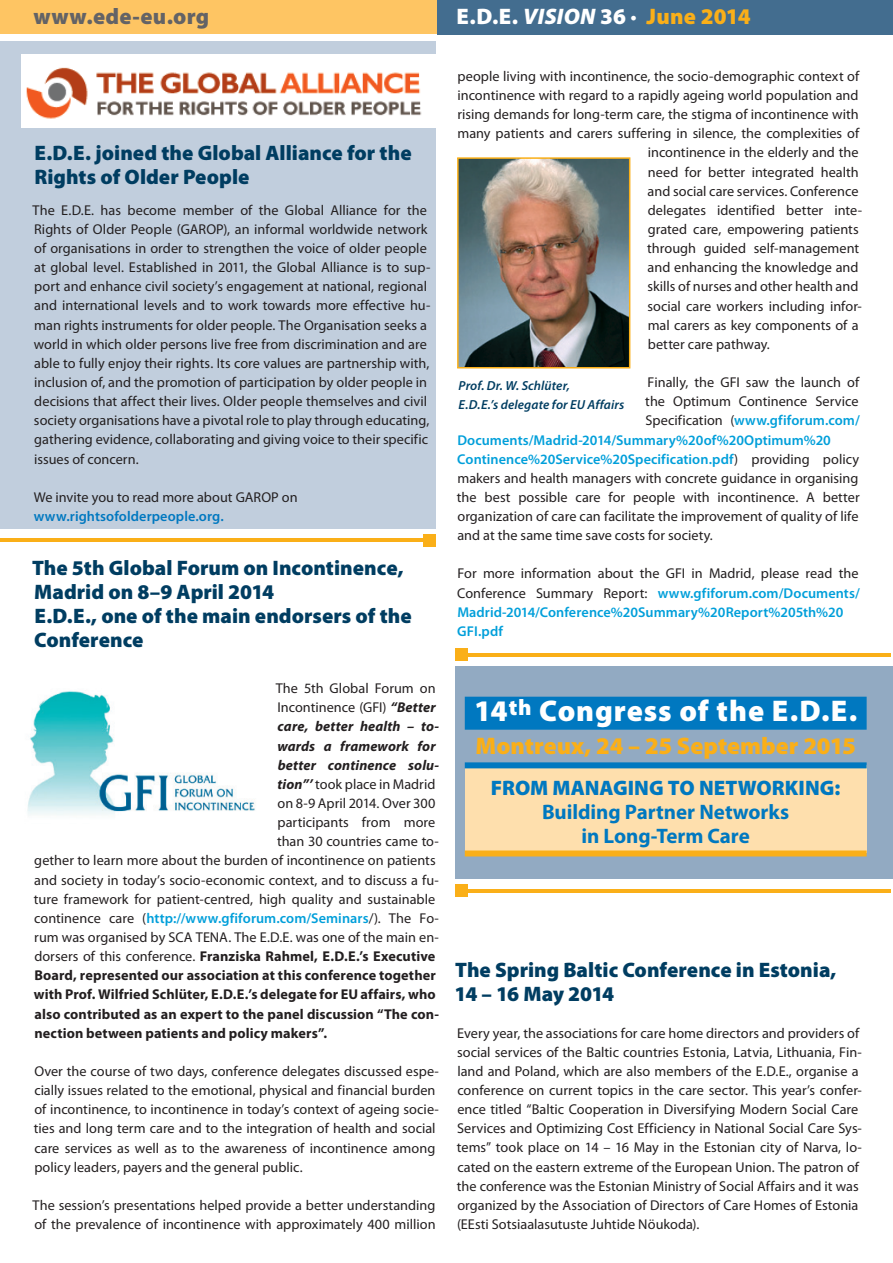
<style>
.page{position:relative;width:893px;height:1263px;background:#fff}
.page>*{position:absolute;margin:0;border:0;box-sizing:border-box;transform-origin:0 0}
.t1{font:900 30px "Myriad Pro";letter-spacing:.03em;color:#fff}
.t2{font:900 24px "Myriad Pro";color:#faaf18}
.t3{font:900 22.5px "Myriad Pro";color:#fff}
.t4{font:900 22.5px "Myriad Pro";letter-spacing:.015em;color:#636366}
.t5{font:900 21px/24px "Myriad Pro";color:#003d61}
.t6{font:700 21px/24px "Myriad Pro";letter-spacing:-.005em;color:#0078c0;text-align:center}
.t7{font:900 21px "Myriad Pro";color:#0078c0}
.t8{font:14.25px/19.2px "Myriad Pro";color:#231f20}
.t9{font:600 14.25px/19.2px "Myriad Pro";letter-spacing:.005em;color:#009fda}
.t10{font:700 14.25px "Myriad Pro";letter-spacing:.005em;color:#231f20}
.t11{font:italic 700 14.25px "Myriad Pro";letter-spacing:.01em;color:#231f20}
.t12{font:600 14.25px "Myriad Pro";letter-spacing:.005em;color:#0078c0}
.t13{font:italic 600 13.2px/19.2px "Myriad Pro";letter-spacing:.01em;color:#003d61}
.s1{font-style:italic}
.s2{font-weight:400}
.s3{color:#faaf18}
.s4{font-weight:700;font-style:italic}
.s5{font-weight:400;color:#231f20}
</style>
<div class="page">
<div style="left:0;top:41px;width:436px;height:487px;background:#c1cedd"></div>
<div style="left:455px;top:666px;width:438px;height:213px;background:#92aac2"></div>
<div style="left:0;top:0;width:893px;height:34px;background:#fec563"></div>
<div style="left:438px;top:0;width:455px;height:34px;background:#436d8f"></div>
<img style="left:21px;top:55px;width:415px;height:73px">
<img style="left:457px;top:157px;width:173px;height:211px">
<img style="left:27px;top:691px;width:228px;height:124px">
<div style="left:465px;top:765px;width:402px;height:88px;background:#fedfad"></div>
<div style="left:465px;top:697px;width:402px;height:33px;background:#0078c0"></div>
<div style="left:465px;top:762px;width:402px;height:6px;background:#0078c0"></div>
<div style="left:465px;top:850px;width:402px;height:6px;background:#faaf18"></div>
<hr style="left:0;top:539px;width:430px;height:3px;background:#faaf18">
<div style="left:424px;top:534px;width:12px;height:12px;background:#faaf18"></div>
<hr style="left:461px;top:653px;width:430px;height:3px;background:#faaf18">
<div style="left:455px;top:649px;width:12px;height:12px;background:#faaf18"></div>
<hr style="left:461px;top:889px;width:430px;height:3px;background:#faaf18">
<div style="left:455px;top:884px;width:12px;height:12px;background:#faaf18"></div>
<h3 class="t4" style="left:34px;top:3px;width:177px">www.ede-eu.org</h3>
<h3 class="t3" style="left:456px;top:3px;width:296px">E.D.E. <span class="s1">VISION</span> 36 <span class="s2">•</span> <span class="s3">June 2014</span></h3>
<h3 class="t5" style="left:34px;top:141px;width:379px">E.D.E. joined the Global Alliance for the<br>Rights of Older People</h3>
<p class="t8" style="left:32px;top:200px;width:399px">The E.D.E. has become member of the Global Alliance for the Rights of Older People (GAROP), an informal worldwide network of organisations in order to strengthen the voice of older people at global level. Established in 2011, the Global Alliance is to sup&shy;port and enhance civil society’s engagement at national, regional and international levels and to work towards more effective hu&shy;man rights instruments for older people. The Organisation seeks a world in which older persons live free from discrimination and are able to fully enjoy their rights. Its core values are partnership with, inclusion of, and the promotion of participation by older people in decisions that affect their lives. Older people themselves and civil society organisations have a pivotal role to play through educating, gathering evidence, collaborating and giving voice to their specific issues of concern.</p>
<p class="t8" style="left:34px;top:487px;width:265px">We invite you to read more about GAROP on</p>
<p class="t12" style="left:34px;top:507px;width:191px">www.rightsofolderpeople.org.</p>
<h3 class="t5" style="left:32px;top:556px;width:381px">The 5th Global Forum on Incontinence,<br>Madrid on 8–9 April 2014<br>E.D.E., one of the main endorsers of the<br>Conference</h3>
<p class="t8" style="left:276px;top:678px;width:161px">The 5th Global Forum on</p>
<p class="t8" style="left:277px;top:698px;width:160px">Incontinence (GFI) <span class="s4">“Better</span></p>
<p class="t11" style="left:278px;top:717px;width:163px">care, better health – to-</p>
<p class="t11" style="left:277px;top:736px;width:160px">wards a framework for</p>
<p class="t11" style="left:278px;top:756px;width:163px">better continence solu-</p>
<p class="t8" style="left:277px;top:774px;width:159px"><span class="s4">tion”’</span> took place in Madrid</p>
<p class="t8" style="left:278px;top:793px;width:159px">on 8-9 April 2014. Over 300</p>
<p class="t8" style="left:278px;top:812px;width:159px">participants from more</p>
<p class="t8" style="left:277px;top:832px;width:163px">than 30 countries came to-</p>
<p class="t8" style="left:34px;top:851px;width:403px">gether to learn more about the burden of incontinence on patients</p>
<p class="t8" style="left:34px;top:870px;width:406px">and society in today’s socio-economic context, and to discuss a fu-</p>
<p class="t8" style="left:34px;top:889px;width:403px">ture framework for patient-centred, high quality and sustainable</p>
<p class="t9" style="left:34px;top:908px;width:406px"><span class="s5">continence care (</span>http://www.gfiforum.com/Seminars<span class="s5">/). The Fo-</span></p>
<p class="t8" style="left:34px;top:927px;width:406px">rum was organised by SCA TENA. The E.D.E. was one of the main en-</p>
<p class="t10" style="left:34px;top:947px;width:402px"><span class="s2">dorsers of this conference.</span> Franziska Rahmel, E.D.E.’s Executive</p>
<p class="t10" style="left:34px;top:966px;width:403px">Board, represented our association at this conference together</p>
<p class="t10" style="left:34px;top:985px;width:403px">with Prof. Wilfried Schlüter, E.D.E.’s delegate for EU affairs, who</p>
<p class="t10" style="left:34px;top:1004px;width:406px">also contributed as an expert to the panel discussion “The con-</p>
<p class="t10" style="left:35px;top:1023px;width:294px">nection between patients and policy makers”.</p>
<p class="t8" style="left:34px;top:1061px;width:407px">Over the course of two days, conference delegates discussed espe&shy;cially issues related to the emotional, physical and financial burden of incontinence, to incontinence in today’s context of ageing socie&shy;ties and long term care and to the integration of health and social care services as well as to the awareness of incontinence among policy leaders, payers and the general public.</p>
<p class="t8" style="left:33px;top:1195px;width:405px">The session’s presentations helped provide a better understanding of the prevalence of incontinence with approximately 400 million</p>
<p class="t8" style="left:457px;top:66px;width:403px">people living with incontinence, the socio-demographic context of</p>
<p class="t8" style="left:457px;top:85px;width:403px">incontinence with regard to a rapidly ageing world population and</p>
<p class="t8" style="left:457px;top:105px;width:403px">rising demands for long-term care, the stigma of incontinence with</p>
<p class="t8" style="left:457px;top:124px;width:403px">many patients and carers suffering in silence, the complexities of</p>
<p class="t8" style="left:648px;top:143px;width:212px">incontinence in the elderly and the</p>
<p class="t8" style="left:648px;top:162px;width:213px">need for better integrated health</p>
<p class="t8" style="left:648px;top:181px;width:212px">and social care services. Conference</p>
<p class="t8" style="left:648px;top:200px;width:216px">delegates identified better inte-</p>
<p class="t8" style="left:648px;top:219px;width:213px">grated care, empowering patients</p>
<p class="t8" style="left:647px;top:239px;width:214px">through guided self-management</p>
<p class="t8" style="left:648px;top:258px;width:212px">and enhancing the knowledge and</p>
<p class="t8" style="left:647px;top:277px;width:213px">skills of nurses and other health and</p>
<p class="t8" style="left:647px;top:296px;width:216px">social care workers including infor-</p>
<p class="t8" style="left:648px;top:315px;width:212px">mal carers as key components of a</p>
<p class="t8" style="left:648px;top:334px;width:124px">better care pathway.</p>
<p class="t8" style="left:648px;top:372px;width:213px">Finally, the GFI saw the launch of</p>
<p class="t8" style="left:645px;top:392px;width:215px">the Optimum Continence Service</p>
<p class="t9" style="left:645px;top:411px;width:216px"><span class="s5">Specification (</span>www.gfiforum.com/</p>
<p class="t9" style="left:457px;top:430px;width:375px">Documents/Madrid-2014/Summary%20of%20Optimum%20</p>
<p class="t9" style="left:457px;top:449px;width:403px">Continence%20Service%20Specification.pdf<span class="s5">) providing policy</span></p>
<p class="t8" style="left:457px;top:468px;width:402px">makers and health managers with concrete guidance in organising</p>
<p class="t8" style="left:457px;top:487px;width:404px">the best possible care for people with incontinence. A better</p>
<p class="t8" style="left:457px;top:506px;width:403px">organization of care can facilitate the improvement of quality of life</p>
<p class="t8" style="left:457px;top:526px;width:257px">and at the same time save costs for society.</p>
<p class="t9" style="left:457px;top:564px;width:404px"><span class="s5">For more information about the GFI in Madrid, please read the Conference Summary Report:</span> www.gfiforum.com/Documents/ Madrid-2014/Conference%20Summary%20Report%205th%20<br>GFI.pdf</p>
<p class="t13" style="left:459px;top:376px;width:167px">Prof. Dr. W. Schlüter,<br>E.D.E.’s delegate for EU Affairs</p>
<h1 class="t1" style="left:474px;top:694px;width:384px">14<sup>th</sup> Congress of the E.D.E.</h1>
<h2 class="t2" style="left:475px;top:732px;width:382px">Montreux, 24 – 25 September 2015</h2>
<h3 class="t7" style="left:491px;top:776px;width:351px">FROM MANAGING TO NETWORKING:</h3>
<h3 class="t6" style="left:542px;top:799px;width:249px">Building Partner Networks in Long-Term Care</h3>
<h3 class="t5" style="left:454px;top:958px;width:384px">The Spring Baltic Conference in Estonia,<br>14 – 16 May 2014</h3>
<p class="t8" style="left:457px;top:1023px;width:407px">Every year, the associations for care home directors and providers of social services of the Baltic countries Estonia, Latvia, Lithuania, Fin&shy;land and Poland, which are also members of the E.D.E., organise a conference on current topics in the care sector. This year’s confer&shy;ence titled “Baltic Cooperation in Diversifying Modern Social Care Services and Optimizing Cost Efficiency in National Social Care Sys&shy;tems” took place on 14 – 16 May in the Estonian city of Narva, lo&shy;cated on the eastern extreme of the European Union. The patron of the conference was the Estonian Ministry of Social Affairs and it was organized by the Association of Directors of Care Homes of Estonia (EEsti Sotsiaalasutuste Juhtide Nöukoda).</p>
</div>
